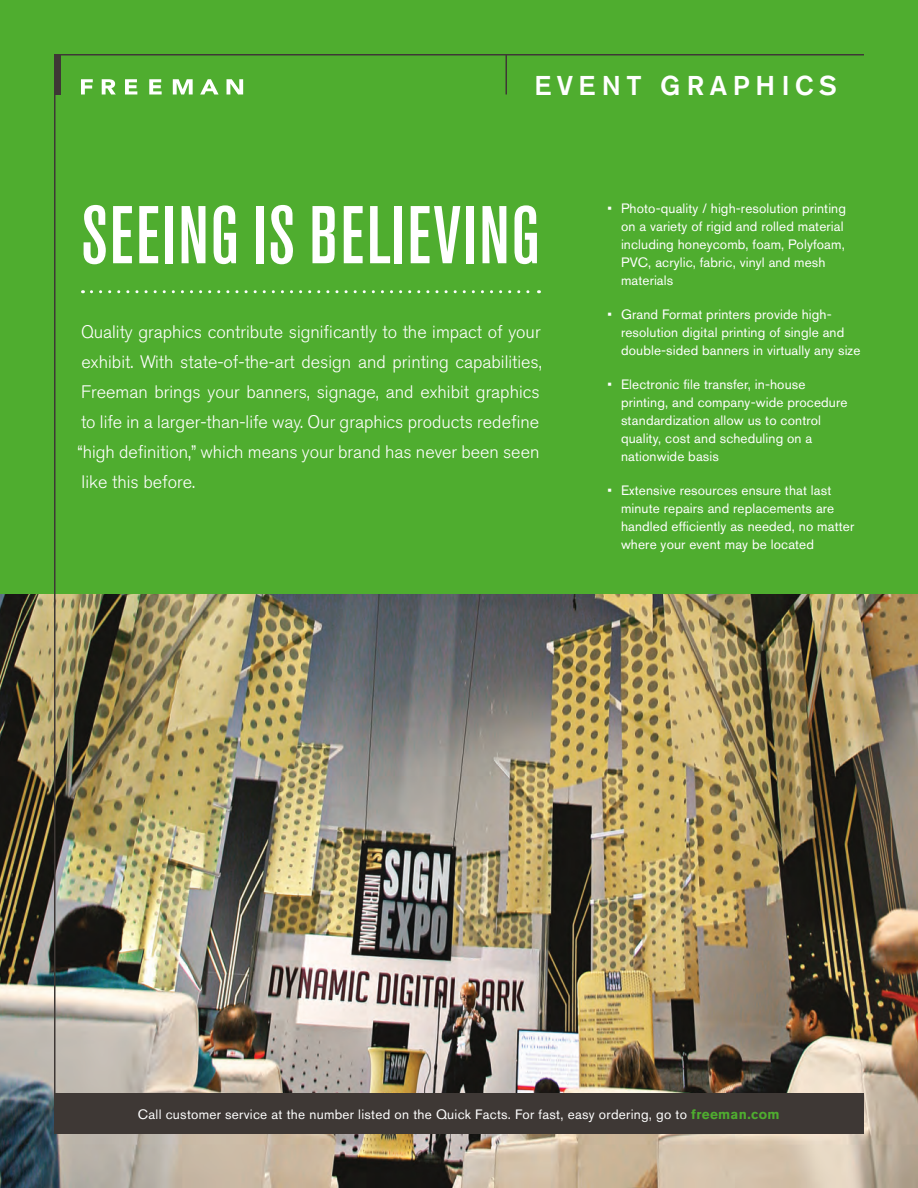
<style>
.page{position:relative;width:918px;height:1188px;background:#fff}
.page>*{position:absolute;margin:0;border:0;box-sizing:border-box;transform-origin:0 0}
.FRE-broc_HEADLINE_W{font:500 condensed 81px "Akzidenz Grotesk BE";letter-spacing:.03em;color:#fff}
.FRE-broc_Line_Name_W{font:500 27px "Akzidenz Grotesk BE";letter-spacing:.2em;color:#fff}
.FRE-broc_Front_Para{font:300 18px/30px "Akzidenz Grotesk BE";color:#fff}
.FRE-broc_Front_Bulle{font:13.5px/18px "Akzidenz Grotesk BE";letter-spacing:.01em;color:#fff}
.s1{font-weight:700;color:#4fad2f}
</style>
<div class="page">
<div style="left:0;top:0;width:918px;height:594px;background:#4fad2f"></div>
<img style="left:0;top:594px;width:918px;height:594px">
<img style="left:53px;top:54px;width:813px;height:1082px">
<div style="left:54px;top:1094px;width:810px;height:40px;background:#3e3835"></div>
<svg style="left:91px;top:290px;width:448px;height:3px"></svg>
<p class="FRE-broc_Line_Name_W" style="left:535px;top:68px;width:304px">EVENT GRAPHICS</p>
<p class="FRE-broc_HEADLINE_W" style="left:81px;top:189px;width:460px">SEEING IS BELIEVING</p>
<p class="FRE-broc_Front_Para" style="left:77px;top:317px;width:466px">Quality graphics contribute significantly to the impact of your exhibit. With state-of-the-art design and printing capabilities, Freeman brings your banners, signage, and exhibit graphics to life in a larger-than-life way. Our graphics products redefine “high definition,” which means your brand has never been seen like this before.</p>
<p class="FRE-broc_Front_Bulle" style="left:621px;top:199px;width:227px;text-indent:-14px">• Photo-quality / high-resolution printing on a variety of rigid and rolled material including honeycomb, foam, Polyfoam, PVC, acrylic, fabric, vinyl and mesh materials</p>
<p class="FRE-broc_Front_Bulle" style="left:621px;top:305px;width:241px;text-indent:-14px">• Grand Format printers provide high&shy;resolution digital printing of single and double-sided banners in virtually any size</p>
<p class="FRE-broc_Front_Bulle" style="left:621px;top:375px;width:228px;text-indent:-14px">• Electronic file transfer, in-house printing, and company-wide procedure standardization allow us to control quality, cost and scheduling on a nationwide basis</p>
<p class="FRE-broc_Front_Bulle" style="left:621px;top:481px;width:235px;text-indent:-14px">• Extensive resources ensure that last minute repairs and replacements are handled efficiently as needed, no matter where your event may be located</p>
<p class="FRE-broc_Front_Bulle" style="left:138px;top:1105px;width:643px">Call customer service at the number listed on the Quick Facts. For fast, easy ordering, go to <span class="s1">freeman.com</span></p>
</div>
